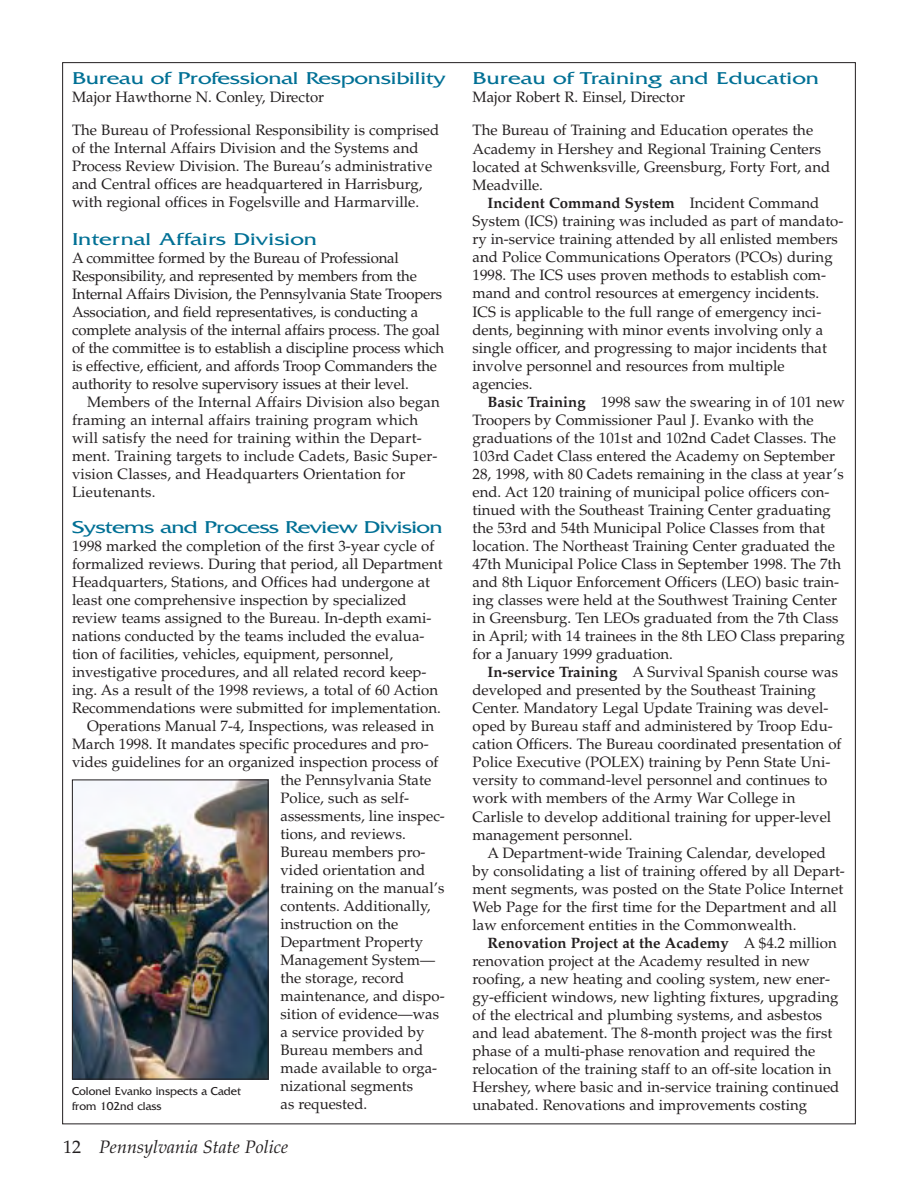
<style>
.page{position:relative;width:918px;height:1188px;background:#fff}
.page>*{position:absolute;margin:0;border:0;box-sizing:border-box;transform-origin:0 0}
.t1{font:18px "Friz Quadrata";letter-spacing:-.01em;color:#007095;scale:1.35 1}
.t2{font:18px "Friz Quadrata";letter-spacing:-.03em;color:#007095;scale:1.35 1}
.t3{font:italic 18px "Palatino";color:#231f20}
.t4{font:15px/18px "Palatino";color:#231f20}
.t5{font:12px/15px "Friz Quadrata";color:#231f20}
.s1{font-style:normal}
.s2{font-weight:700}
</style>
<div class="page">
<img style="left:74px;top:782px;width:192px;height:295px">
<div style="left:72px;top:780px;width:196px;height:299px;border:1px solid #231f20"></div>
<p class="t1" style="left:72px;top:72px;width:278px">Bureau of Professional Responsibility</p>
<p class="t4" style="left:72px;top:90px;width:254px">Major Hawthorne N. Conley, Director</p>
<p class="t4" style="left:72px;top:123px;width:369px">The Bureau of Professional Responsibility is comprised of the Internal Affairs Division and the Systems and Process Review Division. The Bureau’s administrative and Central offices are headquartered in Harrisburg, with regional offices in Fogelsville and Harmarville.</p>
<p class="t1" style="left:72px;top:232px;width:183px">Internal Affairs Division</p>
<p class="t4" style="left:72px;top:250px;width:374px">A committee formed by the Bureau of Professional Responsibility, and represented by members from the Internal Affairs Division, the Pennsylvania State Troopers Association, and field representatives, is conducting a complete analysis of the internal affairs process. The goal of the committee is to establish a discipline process which is effective, efficient, and affords Troop Commanders the authority to resolve supervisory issues at their level.</p>
<p class="t4" style="left:72px;top:394px;width:370px;text-indent:15px">Members of the Internal Affairs Division also began framing an internal affairs training program which will satisfy the need for training within the Depart&shy;ment. Training targets to include Cadets, Basic Super&shy;vision Classes, and Headquarters Orientation for Lieutenants.</p>
<p class="t2" style="left:72px;top:521px;width:276px">Systems and Process Review Division</p>
<p class="t4" style="left:72px;top:539px;width:364px">1998 marked the completion of the first 3-year cycle of</p>
<p class="t4" style="left:72px;top:557px;width:372px">formalized reviews. During that period, all Department</p>
<p class="t4" style="left:72px;top:575px;width:360px">Headquarters, Stations, and Offices had undergone at</p>
<p class="t4" style="left:72px;top:593px;width:336px">least one comprehensive inspection by specialized</p>
<p class="t4" style="left:72px;top:611px;width:361px">review teams assigned to the Bureau. In-depth exami-</p>
<p class="t4" style="left:72px;top:629px;width:354px">nations conducted by the teams included the evalua-</p>
<p class="t4" style="left:72px;top:647px;width:323px">tion of facilities, vehicles, equipment, personnel,</p>
<p class="t4" style="left:72px;top:665px;width:356px">investigative procedures, and all related record keep-</p>
<p class="t4" style="left:72px;top:683px;width:368px">ing. As a result of the 1998 reviews, a total of 60 Action</p>
<p class="t4" style="left:72px;top:701px;width:370px">Recommendations were submitted for implementation.</p>
<p class="t4" style="left:87px;top:719px;width:349px">Operations Manual 7-4, Inspections, was released in</p>
<p class="t4" style="left:72px;top:737px;width:358px">March 1998. It mandates specific procedures and pro-</p>
<p class="t4" style="left:72px;top:755px;width:368px">vides guidelines for an organized inspection process of</p>
<p class="t4" style="left:280px;top:773px;width:152px">the Pennsylvania State</p>
<p class="t4" style="left:280px;top:791px;width:130px">Police, such as self-</p>
<p class="t4" style="left:280px;top:809px;width:166px">assessments, line inspec-</p>
<p class="t4" style="left:280px;top:827px;width:127px">tions, and reviews.</p>
<p class="t4" style="left:280px;top:845px;width:147px">Bureau members pro-</p>
<p class="t4" style="left:280px;top:863px;width:146px">vided orientation and</p>
<p class="t4" style="left:280px;top:881px;width:165px">training on the manual’s</p>
<p class="t4" style="left:280px;top:899px;width:152px">contents. Additionally,</p>
<p class="t4" style="left:280px;top:917px;width:120px">instruction on the</p>
<p class="t4" style="left:280px;top:935px;width:144px">Department Property</p>
<p class="t4" style="left:280px;top:953px;width:156px">Management System—</p>
<p class="t4" style="left:280px;top:971px;width:125px">the storage, record</p>
<p class="t4" style="left:280px;top:989px;width:166px">maintenance, and dispo-</p>
<p class="t4" style="left:280px;top:1007px;width:160px">sition of evidence—was</p>
<p class="t4" style="left:280px;top:1025px;width:145px">a service provided by</p>
<p class="t4" style="left:280px;top:1043px;width:144px">Bureau members and</p>
<p class="t4" style="left:280px;top:1061px;width:158px">made available to orga-</p>
<p class="t4" style="left:280px;top:1079px;width:134px">nizational segments</p>
<p class="t4" style="left:280px;top:1097px;width:88px">as requested.</p>
<p class="t5" style="left:72px;top:1085px;width:170px">Colonel Evanko inspects a Cadet from 102nd class</p>
<p class="t3" style="left:63px;top:1140px;width:227px"><span class="s1">12</span> Pennsylvania State Police</p>
<p class="t1" style="left:472px;top:72px;width:258px">Bureau of Training and Education</p>
<p class="t4" style="left:472px;top:90px;width:214px">Major Robert R. Einsel, Director</p>
<p class="t4" style="left:472px;top:123px;width:359px">The Bureau of Training and Education operates the Academy in Hershey and Regional Training Centers located at Schwenksville, Greensburg, Forty Fort, and Meadville.</p>
<p class="t4" style="left:472px;top:196px;width:372px;text-indent:15px"><span class="s2">Incident Command System</span> Incident Command System (ICS) training was included as part of mandato&shy;ry in-service training attended by all enlisted members and Police Communications Operators (PCOs) during 1998. The ICS uses proven methods to establish com&shy;mand and control resources at emergency incidents.<br>ICS is applicable to the full range of emergency inci&shy;dents, beginning with minor events involving only a single officer, and progressing to major incidents that involve personnel and resources from multiple agencies.</p>
<p class="t4" style="left:472px;top:394px;width:374px;text-indent:15px"><span class="s2">Basic Training</span> 1998 saw the swearing in of 101 new Troopers by Commissioner Paul J. Evanko with the graduations of the 101st and 102nd Cadet Classes. The 103rd Cadet Class entered the Academy on September 28, 1998, with 80 Cadets remaining in the class at year’s end. Act 120 training of municipal police officers con&shy;tinued with the Southeast Training Center graduating the 53rd and 54th Municipal Police Classes from that location. The Northeast Training Center graduated the 47th Municipal Police Class in September 1998. The 7th and 8th Liquor Enforcement Officers (LEO) basic train&shy;ing classes were held at the Southwest Training Center in Greensburg. Ten LEOs graduated from the 7th Class in April; with 14 trainees in the 8th LEO Class preparing for a January 1999 graduation.</p>
<p class="t4" style="left:472px;top:664px;width:371px;text-indent:15px"><span class="s2">In-service Training</span> A Survival Spanish course was developed and presented by the Southeast Training Center. Mandatory Legal Update Training was devel&shy;oped by Bureau staff and administered by Troop Edu&shy;cation Officers. The Bureau coordinated presentation of Police Executive (POLEX) training by Penn State Uni&shy;versity to command-level personnel and continues to work with members of the Army War College in Carlisle to develop additional training for upper-level management personnel.</p>
<p class="t4" style="left:472px;top:845px;width:374px;text-indent:15px">A Department-wide Training Calendar, developed by consolidating a list of training offered by all Depart&shy;ment segments, was posted on the State Police Internet Web Page for the first time for the Department and all law enforcement entities in the Commonwealth.</p>
<p class="t4" style="left:472px;top:935px;width:368px;text-indent:15px"><span class="s2">Renovation Project at the Academy</span> A $4.2 million renovation project at the Academy resulted in new roofing, a new heating and cooling system, new ener&shy;gy-efficient windows, new lighting fixtures, upgrading of the electrical and plumbing systems, and asbestos and lead abatement. The 8-month project was the first phase of a multi-phase renovation and required the relocation of the training staff to an off-site location in Hershey, where basic and in-service training continued unabated. Renovations and improvements costing</p>
</div>
